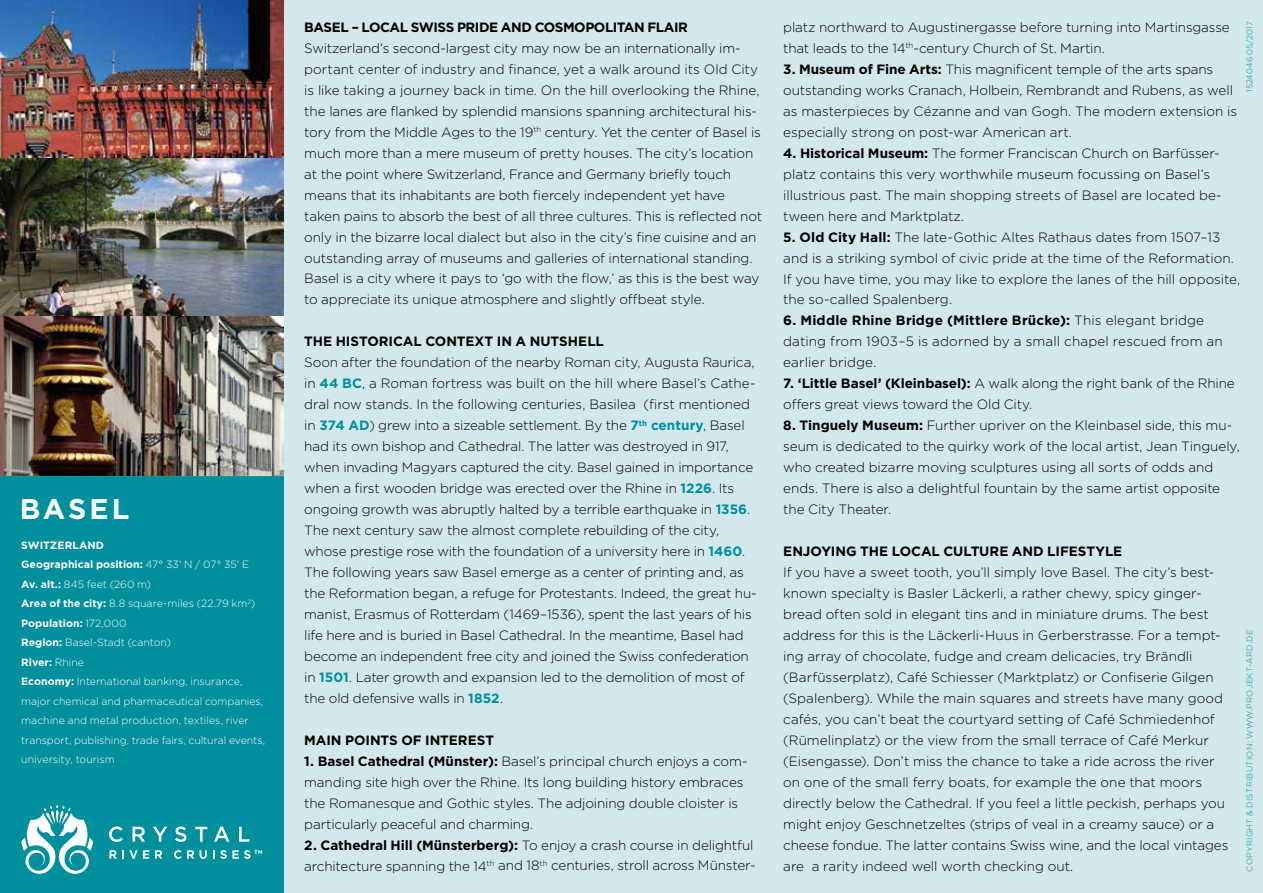
<style>
.page{position:relative;width:1263px;height:893px;background:#fff}
.page>*{position:absolute;margin:0;border:0;box-sizing:border-box;transform-origin:0 0}
.t1{font:700 28.5px "Gotham";letter-spacing:.105em;color:#fff}
.t2{font:300 13.5px/21px "Gotham";letter-spacing:-.005em;color:#000}
.t3{font:700 13.5px "Gotham";letter-spacing:-.005em;color:#000}
.t4{font:700 13.5px "Gotham";letter-spacing:-.035em;color:#000}
.t5{font:300 10.5px/19.5px "Gotham";letter-spacing:-.005em;color:#fff}
.t6{font:300 8.25px "Gotham";letter-spacing:.03em;color:#008f9d}
.t7{font:300 8.25px "Gotham";letter-spacing:.01em;color:#008f9d}
.s1{font-weight:700}
.s2{font-weight:700;color:#008f9d}
</style>
<div class="page">
<div style="left:283px;top:0;width:980px;height:893px;background:#d3e8ec"></div>
<div style="left:0;top:475px;width:283px;height:418px;background:#008f9d"></div>
<img style="left:0;top:0;width:283px;height:475px">
<svg style="left:110px;top:850px;width:39px;height:9px"></svg>
<svg style="left:155px;top:850px;width:7px;height:9px"></svg>
<svg style="left:174px;top:850px;width:20px;height:9px"></svg>
<svg style="left:200px;top:850px;width:7px;height:9px"></svg>
<svg style="left:213px;top:850px;width:49px;height:9px"></svg>
<svg style="left:109px;top:826px;width:14px;height:16px"></svg>
<svg style="left:132px;top:827px;width:13px;height:15px"></svg>
<svg style="left:153px;top:827px;width:14px;height:15px"></svg>
<svg style="left:175px;top:826px;width:11px;height:16px"></svg>
<svg style="left:195px;top:827px;width:12px;height:15px"></svg>
<svg style="left:214px;top:827px;width:15px;height:15px"></svg>
<svg style="left:239px;top:827px;width:10px;height:15px"></svg>
<svg style="left:21px;top:804px;width:72px;height:70px"></svg>
<h1 class="t1" style="left:20px;top:492px;width:111px">BASEL</h1>
<p class="t5" style="left:21px;top:535px;width:245px"><span class="s1">SWITZERLAND<br>Geographical position:</span> 47° 33’ N / 07° 35’ E <span class="s1">Av. alt.:</span> 845 feet (260 m)<br><span class="s1">Area of the city:</span> 8.8 square-miles (22.79 km<sup>2</sup>)<br><span class="s1">Population:</span> 172,000<br><span class="s1">Region:</span> Basel-Stadt (canton)<br><span class="s1">River:</span> Rhine<br><span class="s1">Economy:</span> International banking, insurance, major chemical and pharmaceutical companies, machine and metal production, textiles, river transport, publishing, trade fairs, cultural events, university, tourism</p>
<p class="t4" style="left:304px;top:19px;width:385px">BASEL – LOCAL SWISS PRIDE AND COSMOPOLITAN FLAIR</p>
<p class="t2" style="left:304px;top:37px;width:459px">Switzerland’s second-largest city may now be an internationally im&shy;portant center of industry and finance, yet a walk around its Old City is like taking a journey back in time. On the hill overlooking the Rhine, the lanes are flanked by splendid mansions spanning architectural his&shy;tory from the Middle Ages to the 19<sup>th</sup> century. Yet the center of Basel is much more than a mere museum of pretty houses. The city’s location at the point where Switzerland, France and Germany briefly touch means that its inhabitants are both fiercely independent yet have taken pains to absorb the best of all three cultures. This is reflected not only in the bizarre local dialect but also in the city’s fine cuisine and an outstanding array of museums and galleries of international standing.<br>Basel is a city where it pays to ‘go with the flow,’ as this is the best way to appreciate its unique atmosphere and slightly offbeat style.</p>
<p class="t3" style="left:304px;top:334px;width:301px">THE HISTORICAL CONTEXT IN A NUTSHELL</p>
<p class="t2" style="left:304px;top:352px;width:454px">Soon after the foundation of the nearby Roman city, Augusta Raurica, in <span class="s2">44 BC</span>, a Roman fortress was built on the hill where Basel’s Cathe&shy;dral now stands. In the following centuries, Basilea (first mentioned in <span class="s2">374 AD</span>) grew into a sizeable settlement. By the <span class="s2">7</span><sup>th</sup> <span class="s2">century</span>, Basel had its own bishop and Cathedral. The latter was destroyed in 917, when invading Magyars captured the city. Basel gained in importance when a first wooden bridge was erected over the Rhine in <span class="s2">1226</span>. Its ongoing growth was abruptly halted by a terrible earthquake in <span class="s2">1356</span>.<br>The next century saw the almost complete rebuilding of the city, whose prestige rose with the foundation of a university here in <span class="s2">1460</span>.<br>The following years saw Basel emerge as a center of printing and, as the Reformation began, a refuge for Protestants. Indeed, the great hu&shy;manist, Erasmus of Rotterdam (1469–1536), spent the last years of his life here and is buried in Basel Cathedral. In the meantime, Basel had become an independent free city and joined the Swiss confederation in <span class="s2">1501</span>. Later growth and expansion led to the demolition of most of the old defensive walls in <span class="s2">1852</span>.</p>
<p class="t3" style="left:304px;top:732px;width:191px">MAIN POINTS OF INTEREST</p>
<p class="t2" style="left:304px;top:750px;width:445px"><span class="s1">1. Basel Cathedral (Münster):</span> Basel’s principal church enjoys a com&shy;manding site high over the Rhine. Its long building history embraces the Romanesque and Gothic styles. The adjoining double cloister is particularly peaceful and charming.</p>
<p class="t2" style="left:304px;top:834px;width:453px"><span class="s1">2. Cathedral Hill (Münsterberg):</span> To enjoy a crash course in delightful architecture spanning the 14<sup>th</sup> and 18<sup>th</sup> centuries, stroll across Münster-</p>
<p class="t7" style="left:1244px;top:92px;width:73px;rotate:-90deg">1524046 05/2017</p>
<p class="t2" style="left:783px;top:16px;width:448px">platz northward to Augustinergasse before turning into Martinsgasse that leads to the 14<sup>th</sup>-century Church of St. Martin.</p>
<p class="t2" style="left:783px;top:58px;width:455px"><span class="s1">3. Museum of Fine Arts:</span> This magnificent temple of the arts spans outstanding works Cranach, Holbein, Rembrandt and Rubens, as well as masterpieces by Cézanne and van Gogh. The modern extension is especially strong on post-war American art.</p>
<p class="t2" style="left:783px;top:142px;width:440px"><span class="s1">4. Historical Museum:</span> The former Franciscan Church on Barfüsser&shy;platz contains this very worthwhile museum focussing on Basel’s illustrious past. The main shopping streets of Basel are located be&shy;tween here and Marktplatz.</p>
<p class="t2" style="left:783px;top:226px;width:458px"><span class="s1">5. Old City Hall:</span> The late-Gothic Altes Rathaus dates from 1507–13 and is a striking symbol of civic pride at the time of the Reformation.<br>If you have time, you may like to explore the lanes of the hill opposite, the so-called Spalenberg.</p>
<p class="t2" style="left:783px;top:310px;width:441px"><span class="s1">6. Middle Rhine Bridge (Mittlere Brücke):</span> This elegant bridge dating from 1903–5 is adorned by a small chapel rescued from an earlier bridge.</p>
<p class="t2" style="left:783px;top:373px;width:453px"><span class="s1">7. ‘Little Basel’ (Kleinbasel):</span> A walk along the right bank of the Rhine offers great views toward the Old City.</p>
<p class="t2" style="left:783px;top:415px;width:458px"><span class="s1">8. Tinguely Museum:</span> Further upriver on the Kleinbasel side, this mu&shy;seum is dedicated to the quirky work of the local artist, Jean Tinguely, who created bizarre moving sculptures using all sorts of odds and ends. There is also a delightful fountain by the same artist opposite the City Theater.</p>
<p class="t3" style="left:783px;top:543px;width:341px">ENJOYING THE LOCAL CULTURE AND LIFESTYLE</p>
<p class="t2" style="left:783px;top:561px;width:447px">If you have a sweet tooth, you’ll simply love Basel. The city’s best&shy;known specialty is Basler Läckerli, a rather chewy, spicy ginger&shy;bread often sold in elegant tins and in miniature drums. The best address for this is the Läckerli-Huus in Gerberstrasse. For a tempt&shy;ing array of chocolate, fudge and cream delicacies, try Brändli (Barfüsserplatz), Café Schiesser (Marktplatz) or Confiserie Gilgen (Spalenberg). While the main squares and streets have many good cafés, you can’t beat the courtyard setting of Café Schmiedenhof (Rümelinplatz) or the view from the small terrace of Café Merkur (Eisengasse). Don’t miss the chance to take a ride across the river on one of the small ferry boats, for example the one that moors directly below the Cathedral. If you feel a little peckish, perhaps you might enjoy Geschnetzeltes (strips of veal in a creamy sauce) or a cheese fondue. The latter contains Swiss wine, and the local vintages are a rarity indeed well worth checking out.</p>
<p class="t6" style="left:1244px;top:872px;width:244px;rotate:-90deg">COPYRIGHT &amp; DISTRIBUTION: WWW.PROJEKT-ARD.DE</p>
</div>
